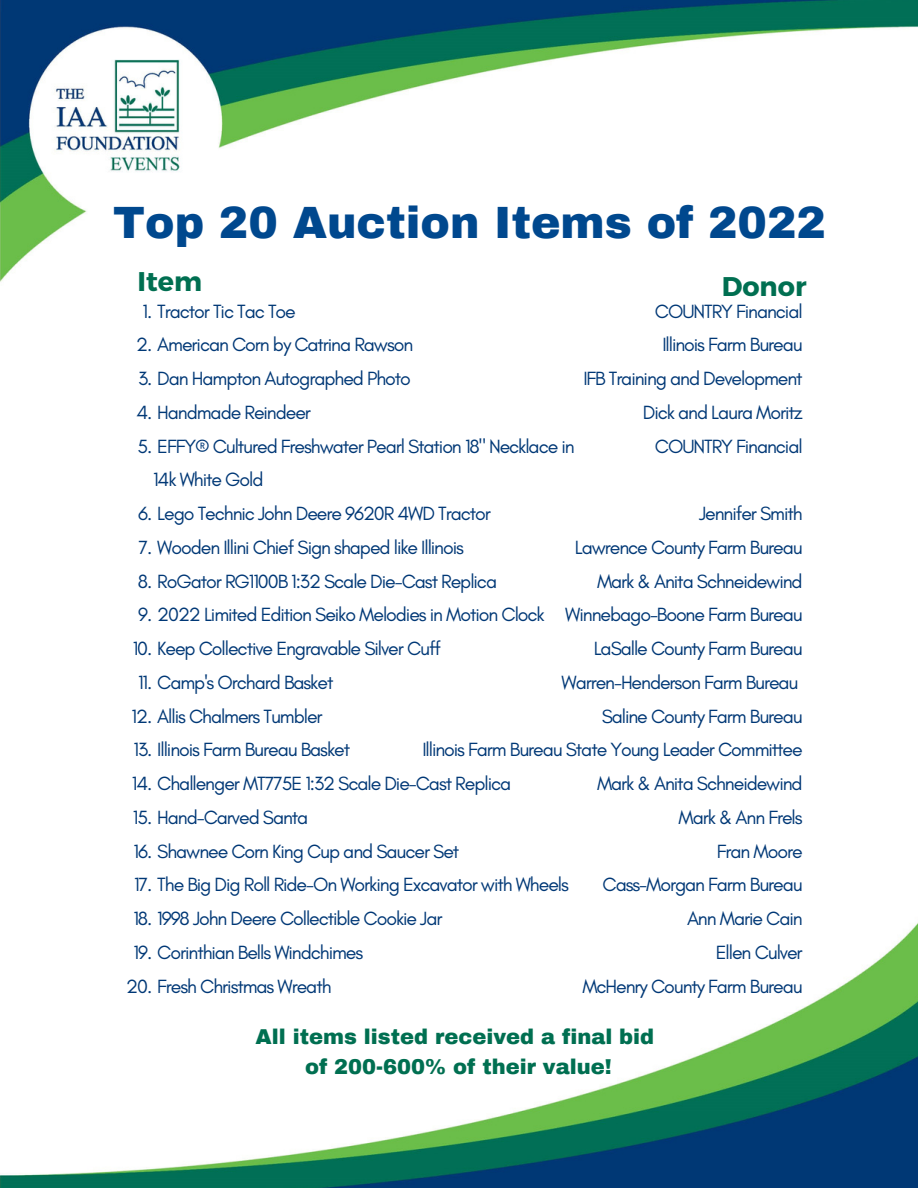
<style>
.page{position:relative;width:918px;height:1188px;background:#fff}
.page>*{position:absolute;margin:0;border:0;box-sizing:border-box;transform-origin:0 0}
.t1{font:900 44.25px "Archivo";color:#00488e}
.t2{font:700 27px "Montserrat";color:#006f51}
.t3{font:900 21px "Archivo";color:#006f51}
.t4{font:19.5px/33.8px "Glacial Indifference";letter-spacing:-.055em;color:#003876}
</style>
<div class="page">
<img style="left:0;top:0;width:918px;height:1188px">
<svg style="left:643px;top:47px;width:275px;height:168px"></svg>
<p class="t1" style="left:113px;top:199px;width:714px">Top 20 Auction Items of 2022</p>
<p class="t2" style="left:138px;top:264px;width:66px">Item</p>
<p class="t2" style="left:722px;top:268px;width:86px">Donor</p>
<p class="t4" style="left:655px;top:294px;width:149px">COUNTRY Financial</p>
<p class="t4" style="left:662px;top:328px;width:142px">Illinois Farm Bureau</p>
<p class="t4" style="left:583px;top:361px;width:221px">IFB Training and Development</p>
<p class="t4" style="left:643px;top:395px;width:161px">Dick and Laura Moritz</p>
<p class="t4" style="left:655px;top:429px;width:149px">COUNTRY Financial</p>
<p class="t4" style="left:143px;top:294px;width:155px">1. Tractor Tic Tac Toe</p>
<p class="t4" style="left:136px;top:328px;width:279px">2. American Corn by Catrina Rawson</p>
<p class="t4" style="left:138px;top:361px;width:274px">3. Dan Hampton Autographed Photo</p>
<p class="t4" style="left:136px;top:395px;width:176px">4. Handmade Reindeer</p>
<p class="t4" style="left:153px;top:429px;width:423px;text-indent:-16px">5. EFFY® Cultured Freshwater Pearl Station 18" Necklace in<br>14k White Gold</p>
<p class="t4" style="left:138px;top:496px;width:354px">6. Lego Technic John Deere 9620R 4WD Tractor</p>
<p class="t4" style="left:139px;top:530px;width:327px">7. Wooden Illini Chief Sign shaped like Illinois</p>
<p class="t4" style="left:138px;top:564px;width:361px">8. RoGator RG1100B 1:32 Scale Die-Cast Replica</p>
<p class="t4" style="left:138px;top:598px;width:408px">9. 2022 Limited Edition Seiko Melodies in Motion Clock</p>
<p class="t4" style="left:133px;top:631px;width:310px">10. Keep Collective Engravable Silver Cuff</p>
<p class="t4" style="left:138px;top:665px;width:197px">11. Camp's Orchard Basket</p>
<p class="t4" style="left:132px;top:699px;width:192px">12. Allis Chalmers Tumbler</p>
<p class="t4" style="left:133px;top:733px;width:218px">13. Illinois Farm Bureau Basket</p>
<p class="t4" style="left:132px;top:766px;width:381px">14. Challenger MT775E 1:32 Scale Die-Cast Replica</p>
<p class="t4" style="left:133px;top:800px;width:177px">15. Hand-Carved Santa</p>
<p class="t4" style="left:134px;top:834px;width:327px">16. Shawnee Corn King Cup and Saucer Set</p>
<p class="t4" style="left:134px;top:868px;width:436px">17. The Big Dig Roll Ride-On Working Excavator with Wheels</p>
<p class="t4" style="left:133px;top:901px;width:311px">18. 1998 John Deere Collectible Cookie Jar</p>
<p class="t4" style="left:134px;top:935px;width:231px">19. Corinthian Bells Windchimes</p>
<p class="t4" style="left:126px;top:969px;width:207px">20. Fresh Christmas Wreath</p>
<p class="t4" style="left:699px;top:496px;width:105px">Jennifer Smith</p>
<p class="t4" style="left:575px;top:530px;width:229px">Lawrence County Farm Bureau</p>
<p class="t4" style="left:597px;top:564px;width:207px">Mark &amp; Anita Schneidewind</p>
<p class="t4" style="left:565px;top:598px;width:239px">Winnebago-Boone Farm Bureau</p>
<p class="t4" style="left:594px;top:631px;width:210px">LaSalle County Farm Bureau</p>
<p class="t4" style="left:562px;top:665px;width:239px">Warren-Henderson Farm Bureau</p>
<p class="t4" style="left:602px;top:699px;width:203px">Saline County Farm Bureau</p>
<p class="t4" style="left:422px;top:733px;width:382px">Illinois Farm Bureau State Young Leader Committee</p>
<p class="t4" style="left:597px;top:766px;width:207px">Mark &amp; Anita Schneidewind</p>
<p class="t4" style="left:679px;top:800px;width:126px">Mark &amp; Ann Frels</p>
<p class="t4" style="left:717px;top:834px;width:87px">Fran Moore</p>
<p class="t4" style="left:603px;top:868px;width:202px">Cass-Morgan Farm Bureau</p>
<p class="t4" style="left:687px;top:901px;width:117px">Ann Marie Cain</p>
<p class="t4" style="left:716px;top:935px;width:88px">Ellen Culver</p>
<p class="t4" style="left:582px;top:969px;width:222px">McHenry County Farm Bureau</p>
<p class="t3" style="left:256px;top:1026px;width:400px">All items listed received a final bid</p>
<p class="t3" style="left:305px;top:1055px;width:308px">of 200-600% of their value!</p>
</div>
